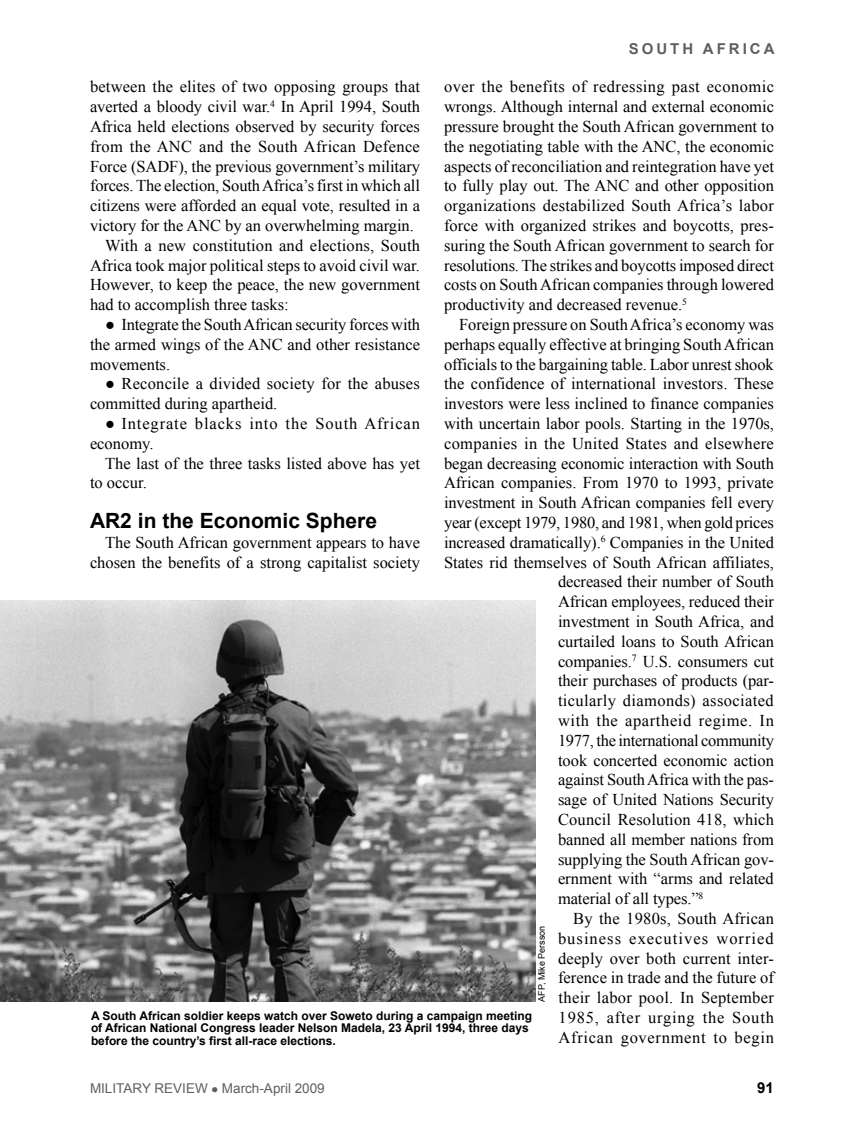
<style>
.page{position:relative;width:864px;height:1134px;background:#fff}
.page>*{position:absolute;margin:0;border:0;box-sizing:border-box;transform-origin:0 0}
.subhead{font:700 21px "Arial";color:#000}
.fob{font:16.5px/19.8px "Times New Roman";color:#000;text-align:justify}
.fob_Bullet{font:16.5px/19.8px "Times New Roman";letter-spacing:.01em;color:#000;text-align:justify}
.fob_Bullet-2{font:16.5px/19.8px "Times New Roman";letter-spacing:.05em;color:#000}
.fob-2{font:16.5px "Times New Roman";letter-spacing:.025em;color:#000}
.RUNNINGHEAD{font:700 15px "Arial";letter-spacing:.2em;color:#5e5f5f}
.subhead-2{font:700 15px "Arial";color:#000}
.subhead-3{font:13.5px "Arial";color:#5e5f5f}
.cutline{font:700 12px/12.8px "Arial";color:#000}
.photocred{font:9px "Arial";color:#000}
</style>
<div class="page">
<img style="left:0;top:600px;width:536px;height:402px">
<p class="RUNNINGHEAD" style="left:629px;top:39px;width:147px">SOUTH AFRICA</p>
<p class="fob" style="left:90px;top:77px;width:332px">between the elites of two opposing groups that averted a bloody civil war.<sup>4</sup> In April 1994, South Africa held elections observed by security forces from the ANC and the South African Defence Force (SADF), the previous government’s military forces. The election, South Africa’s first in which all citizens were afforded an equal vote, resulted in a victory for the ANC by an overwhelming margin.</p>
<p class="fob" style="left:90px;top:235px;width:332px;text-indent:15px">With a new constitution and elections, South Africa took major political steps to avoid civil war.<br>However, to keep the peace, the new government had to accomplish three tasks:</p>
<p class="fob_Bullet" style="left:90px;top:314px;width:332px;text-indent:15px">● Integrate the South African security forces with the armed wings of the ANC and other resistance movements.</p>
<p class="fob_Bullet" style="left:90px;top:374px;width:331px;text-indent:15px">● Reconcile a divided society for the abuses committed during apartheid.</p>
<p class="fob_Bullet-2" style="left:90px;top:413px;width:332px;text-indent:15px">● Integrate blacks into the South African economy.</p>
<p class="fob" style="left:90px;top:453px;width:332px;text-indent:15px">The last of the three tasks listed above has yet to occur.</p>
<p class="subhead" style="left:90px;top:507px;width:289px">AR2 in the Economic Sphere</p>
<p class="fob" style="left:90px;top:532px;width:332px;text-align:right">The South African government appears to have chosen the benefits of a strong capitalist society</p>
<p class="fob" style="left:444px;top:77px;width:332px">over the benefits of redressing past economic wrongs. Although internal and external economic pressure brought the South African government to the negotiating table with the ANC, the economic aspects of reconciliation and reintegration have yet to fully play out. The ANC and other opposition organizations destabilized South Africa’s labor force with organized strikes and boycotts, pres&shy;suring the South African government to search for resolutions. The strikes and boycotts imposed direct costs on South African companies through lowered productivity and decreased revenue.<sup>5</sup></p>
<p class="fob" style="left:459px;top:314px;width:316px">Foreign pressure on South Africa’s economy was</p>
<p class="fob" style="left:444px;top:334px;width:331px">perhaps equally effective at bringing South African</p>
<p class="fob" style="left:444px;top:354px;width:331px">officials to the bargaining table. Labor unrest shook</p>
<p class="fob" style="left:444px;top:374px;width:331px">the confidence of international investors. These</p>
<p class="fob" style="left:444px;top:394px;width:331px">investors were less inclined to finance companies</p>
<p class="fob" style="left:444px;top:413px;width:332px">with uncertain labor pools. Starting in the 1970s,</p>
<p class="fob" style="left:444px;top:433px;width:331px">companies in the United States and elsewhere</p>
<p class="fob" style="left:444px;top:453px;width:332px">began decreasing economic interaction with South</p>
<p class="fob" style="left:444px;top:473px;width:331px">African companies. From 1970 to 1993, private</p>
<p class="fob" style="left:444px;top:493px;width:332px">investment in South African companies fell every</p>
<p class="fob" style="left:444px;top:512px;width:331px">year (except 1979, 1980, and 1981, when gold prices</p>
<p class="fob" style="left:444px;top:532px;width:331px">increased dramatically).<sup>6</sup> Companies in the United</p>
<p class="fob" style="left:444px;top:552px;width:331px">States rid themselves of South African affiliates,</p>
<p class="fob" style="left:558px;top:572px;width:218px">decreased their number of South</p>
<p class="fob" style="left:558px;top:592px;width:218px">African employees, reduced their</p>
<p class="fob" style="left:558px;top:611px;width:218px">investment in South Africa, and</p>
<p class="fob" style="left:558px;top:631px;width:218px">curtailed loans to South African</p>
<p class="fob" style="left:558px;top:651px;width:217px">companies.<sup>7</sup> U.S. consumers cut</p>
<p class="fob" style="left:558px;top:671px;width:217px">their purchases of products (par-</p>
<p class="fob-2" style="left:558px;top:690px;width:217px">ticularly diamonds) associated</p>
<p class="fob" style="left:558px;top:710px;width:218px">with the apartheid regime. In</p>
<p class="fob" style="left:558px;top:730px;width:218px">1977, the international community</p>
<p class="fob" style="left:558px;top:750px;width:218px">took concerted economic action</p>
<p class="fob" style="left:558px;top:770px;width:217px">against South Africa with the pas-</p>
<p class="fob" style="left:558px;top:790px;width:218px">sage of United Nations Security</p>
<p class="fob" style="left:558px;top:809px;width:218px">Council Resolution 418, which</p>
<p class="fob" style="left:558px;top:829px;width:218px">banned all member nations from</p>
<p class="fob" style="left:558px;top:849px;width:217px">supplying the South African gov-</p>
<p class="fob" style="left:558px;top:869px;width:217px">ernment with “arms and related</p>
<p class="fob" style="left:558px;top:889px;width:147px">material of all types.”<sup>8</sup></p>
<p class="fob" style="left:558px;top:908px;width:219px;text-indent:15px">By the 1980s, South African business executives worried deeply over both current inter&shy;ference in trade and the future of their labor pool. In September 1985, after urging the South African government to begin</p>
<p class="photocred" style="left:536px;top:1002px;width:77px;rotate:-90deg">AFP, MIKE PERSSON</p>
<p class="cutline" style="left:91px;top:1009px;width:443px">A South African soldier keeps watch over Soweto during a campaign meeting of African National Congress leader Nelson Madela, 23 April 1994, three days before the country’s first all-race elections.</p>
<p class="subhead-3" style="left:90px;top:1080px;width:236px">MILITARY REVIEW ● MARCH-APRIL 2009</p>
<p class="subhead-2" style="left:757px;top:1078px;width:18px">91</p>
</div>
